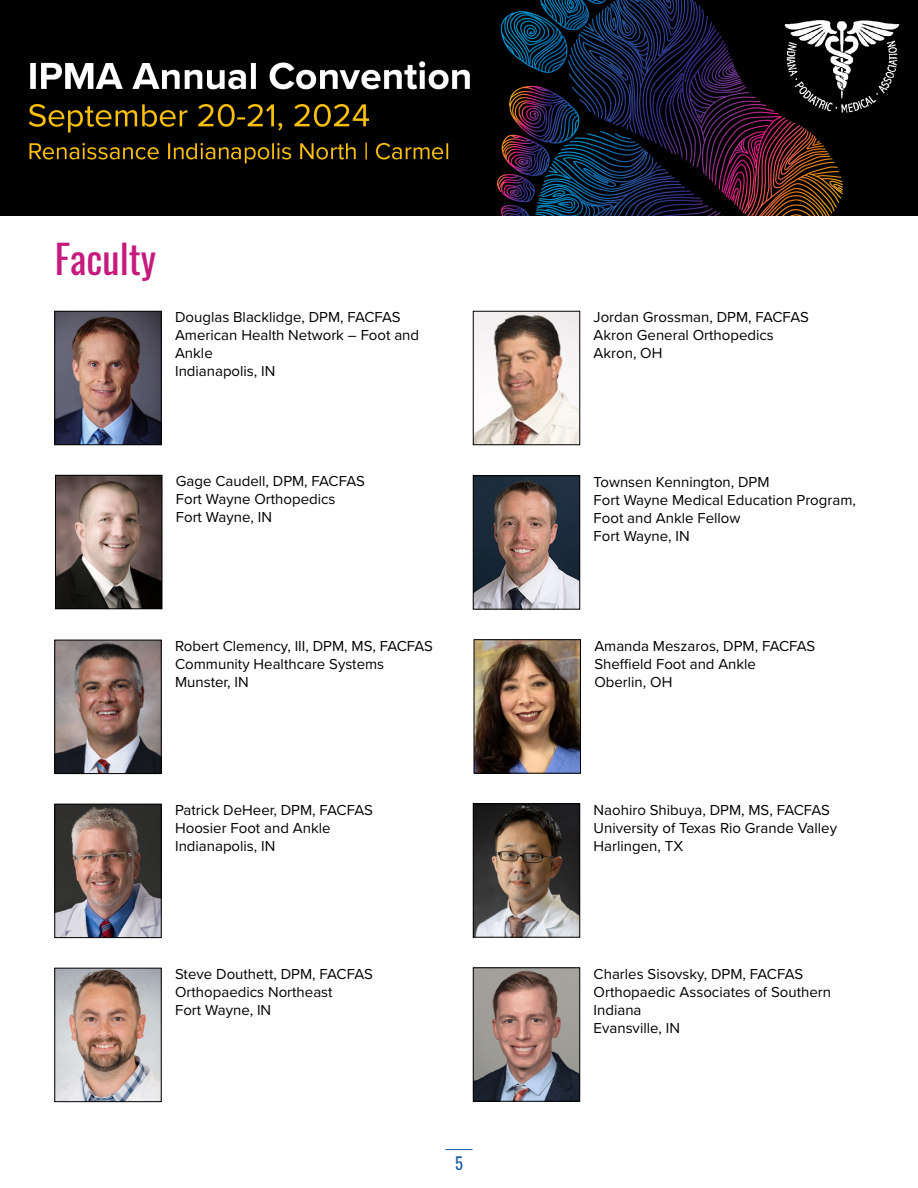
<style>
.page{position:relative;width:918px;height:1188px;background:#fff}
.page>*{position:absolute;margin:0;border:0;box-sizing:border-box;transform-origin:0 0}
.t1{font:39px "Oswald";color:#c61a7d}
.t2{font:16.5px "Oswald";color:#1c5d9d}
.t3{font:15px/18px "Proxima Nova";color:#000}
</style>
<div class="page">
<svg style="left:446px;top:1149px;width:26px;height:1px"></svg>
<img style="left:0;top:0;width:918px;height:216px">
<img style="left:56px;top:313px;width:104px;height:130px">
<div style="left:54px;top:311px;width:108px;height:134px;border:1px solid #000"></div>
<img style="left:57px;top:477px;width:103px;height:130px">
<div style="left:55px;top:475px;width:107px;height:134px;border:1px solid #000"></div>
<img style="left:56px;top:806px;width:104px;height:130px">
<div style="left:54px;top:804px;width:108px;height:134px;border:1px solid #000"></div>
<img style="left:56px;top:970px;width:104px;height:130px">
<div style="left:54px;top:968px;width:108px;height:134px;border:1px solid #000"></div>
<img style="left:475px;top:313px;width:103px;height:130px">
<div style="left:473px;top:311px;width:107px;height:134px;border:1px solid #000"></div>
<img style="left:475px;top:477px;width:103px;height:131px">
<div style="left:473px;top:475px;width:107px;height:135px;border:1px solid #000"></div>
<img style="left:476px;top:641px;width:103px;height:131px">
<div style="left:474px;top:639px;width:107px;height:135px;border:1px solid #000"></div>
<img style="left:475px;top:805px;width:103px;height:131px">
<div style="left:473px;top:803px;width:107px;height:135px;border:1px solid #000"></div>
<img style="left:475px;top:969px;width:103px;height:131px">
<div style="left:473px;top:967px;width:107px;height:135px;border:1px solid #000"></div>
<img style="left:56px;top:642px;width:104px;height:130px">
<div style="left:54px;top:640px;width:108px;height:134px;border:1px solid #000"></div>
<h1 class="t1" style="left:55px;top:224px;width:103px">Faculty</h1>
<p class="t3" style="left:175px;top:308px;width:246px">Douglas Blacklidge, DPM, FACFAS<br>American Health Network – Foot and<br>Ankle<br>Indianapolis, IN</p>
<p class="t3" style="left:176px;top:472px;width:191px">Gage Caudell, DPM, FACFAS<br>Fort Wayne Orthopedics<br>Fort Wayne, IN</p>
<p class="t3" style="left:175px;top:637px;width:259px">Robert Clemency, III, DPM, MS, FACFAS<br>Community Healthcare Systems<br>Munster, IN</p>
<p class="t3" style="left:175px;top:801px;width:199px">Patrick DeHeer, DPM, FACFAS<br>Hoosier Foot and Ankle<br>Indianapolis, IN</p>
<p class="t3" style="left:175px;top:965px;width:199px">Steve Douthett, DPM, FACFAS<br>Orthopaedics Northeast<br>Fort Wayne, IN</p>
<p class="t2" style="left:455px;top:1149px;width:9px">5</p>
<p class="t3" style="left:594px;top:308px;width:217px">Jordan Grossman, DPM, FACFAS<br>Akron General Orthopedics<br>Akron, OH</p>
<p class="t3" style="left:594px;top:472px;width:264px">Townsen Kennington, DPM<br>Fort Wayne Medical Education Program,<br>Foot and Ankle Fellow<br>Fort Wayne, IN</p>
<p class="t3" style="left:594px;top:636px;width:223px">Amanda Meszaros, DPM, FACFAS<br>Sheffield Foot and Ankle<br>Oberlin, OH</p>
<p class="t3" style="left:594px;top:800px;width:245px">Naohiro Shibuya, DPM, MS, FACFAS<br>University of Texas Rio Grande Valley<br>Harlingen, TX</p>
<p class="t3" style="left:594px;top:964px;width:239px">Charles Sisovsky, DPM, FACFAS<br>Orthopaedic Associates of Southern<br>Indiana<br>Evansville, IN</p>
</div>
